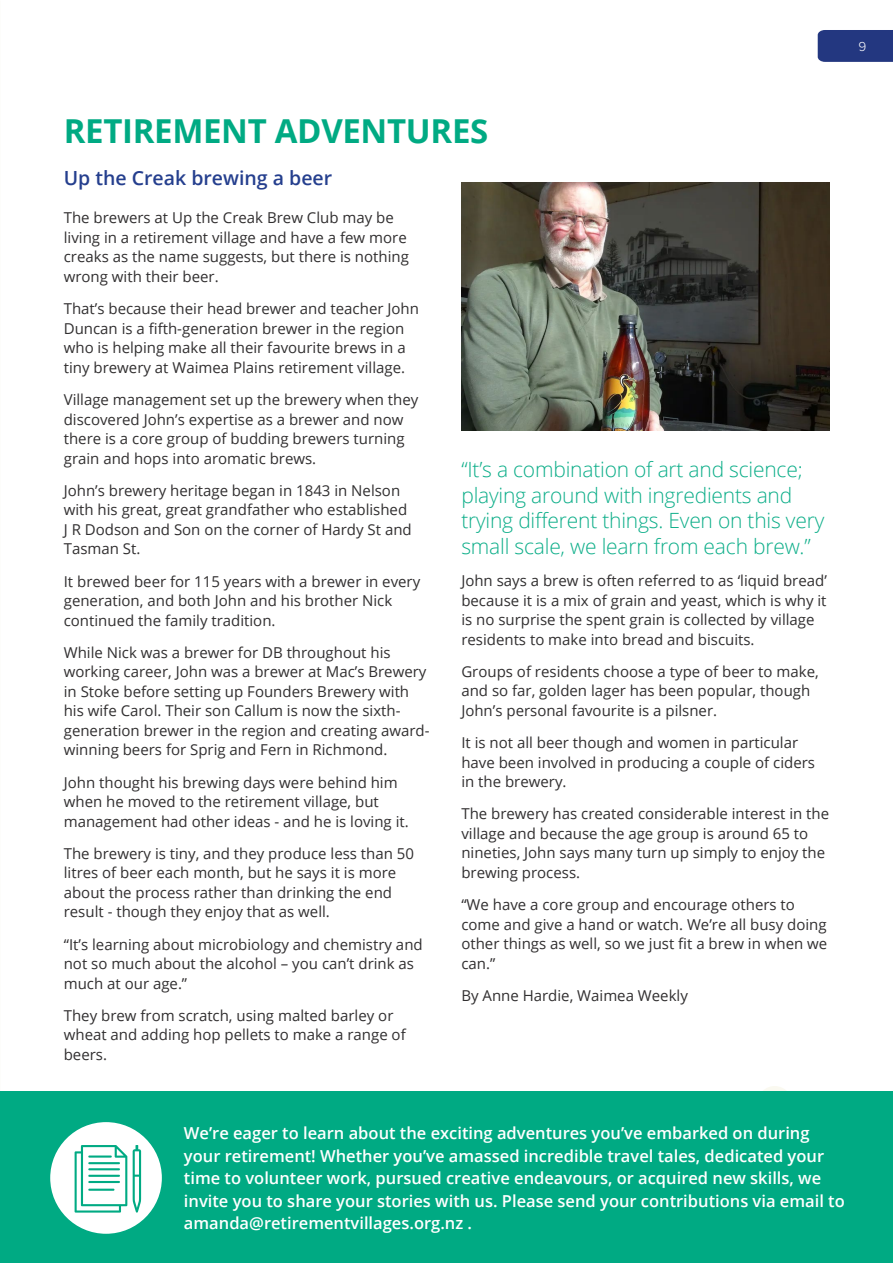
<style>
.page{position:relative;width:893px;height:1263px;background:#fff}
.page>*{position:absolute;margin:0;border:0;box-sizing:border-box;transform-origin:0 0}
.HEading_1{font:700 33px "Open Sans";letter-spacing:-.01em;color:#00aa83}
.Pull-quote{font:300 21px/25.5px "Open Sans";letter-spacing:-.01em;color:#0dae89}
.Heading_2{font:600 19.5px "Open Sans";color:#253f8e}
.Body{font:600 16.5px/22.5px "Open Sans";color:#fff}
.Body-2{font:15px/19.5px "Open Sans";color:#312f30}
.t1{font:300 13.5px "Proxima Nova";color:#fff}
</style>
<div class="page">
<div style="left:757px;top:1086px;width:35px;height:35px;background:#faf9f0;border-radius:50%"></div>
<div style="left:0;top:1091px;width:893px;height:172px;background:#00aa83"></div>
<img style="left:461px;top:182px;width:368px;height:248px">
<div style="left:49px;top:1121px;width:114px;height:113px;background:#fff;border-radius:50%"></div>
<div style="left:48px;top:1120px;width:116px;height:115px;border:2px solid #00aa83;border-radius:50%"></div>
<svg style="left:75px;top:1145px;width:52px;height:67px"></svg>
<svg style="left:133px;top:1145px;width:8px;height:67px"></svg>
<div style="left:818px;top:30px;width:75px;height:32px;background:#233780"></div>
<p class="t1" style="left:858px;top:40px;width:9px">9</p>
<p class="HEading_1" style="left:64px;top:108px;width:426px">RETIREMENT ADVENTURES</p>
<p class="Heading_2" style="left:64px;top:165px;width:270px">Up the Creak brewing a beer</p>
<p class="Body-2" style="left:64px;top:208px;width:347px">The brewers at Up the Creak Brew Club may be living in a retirement village and have a few more creaks as the name suggests, but there is nothing wrong with their beer.</p>
<p class="Body-2" style="left:64px;top:299px;width:357px">That’s because their head brewer and teacher John Duncan is a fifth-generation brewer in the region who is helping make all their favourite brews in a tiny brewery at Waimea Plains retirement village.</p>
<p class="Body-2" style="left:64px;top:389px;width:356px">Village management set up the brewery when they discovered John’s expertise as a brewer and now there is a core group of budding brewers turning grain and hops into aromatic brews.</p>
<p class="Body-2" style="left:64px;top:480px;width:350px">John’s brewery heritage began in 1843 in Nelson with his great, great grandfather who established J R Dodson and Son on the corner of Hardy St and Tasman St.</p>
<p class="Body-2" style="left:64px;top:571px;width:358px">It brewed beer for 115 years with a brewer in every generation, and both John and his brother Nick continued the family tradition.</p>
<p class="Body-2" style="left:64px;top:642px;width:367px">While Nick was a brewer for DB throughout his working career, John was a brewer at Mac’s Brewery in Stoke before setting up Founders Brewery with his wife Carol. Their son Callum is now the sixth&shy;generation brewer in the region and creating award&shy;winning beers for Sprig and Fern in Richmond.</p>
<p class="Body-2" style="left:64px;top:772px;width:347px">John thought his brewing days were behind him when he moved to the retirement village, but management had other ideas - and he is loving it.</p>
<p class="Body-2" style="left:64px;top:843px;width:352px">The brewery is tiny, and they produce less than 50 litres of beer each month, but he says it is more about the process rather than drinking the end result - though they enjoy that as well.</p>
<p class="Body-2" style="left:64px;top:934px;width:360px">“It’s learning about microbiology and chemistry and not so much about the alcohol – you can’t drink as much at our age.”</p>
<p class="Body-2" style="left:64px;top:1005px;width:343px">They brew from scratch, using malted barley or wheat and adding hop pellets to make a range of beers.</p>
<p class="Pull-quote" style="left:461px;top:456px;width:364px">“It’s a combination of art and science; playing around with ingredients and trying different things. Even on this very small scale, we learn from each brew.”</p>
<p class="Body-2" style="left:461px;top:570px;width:367px">John says a brew is often referred to as ‘liquid bread’ because it is a mix of grain and yeast, which is why it is no surprise the spent grain is collected by village residents to make into bread and biscuits.</p>
<p class="Body-2" style="left:461px;top:661px;width:359px">Groups of residents choose a type of beer to make, and so far, golden lager has been popular, though<br>John’s personal favourite is a pilsner.</p>
<p class="Body-2" style="left:461px;top:732px;width:355px">It is not all beer though and women in particular have been involved in producing a couple of ciders in the brewery.</p>
<p class="Body-2" style="left:461px;top:804px;width:369px">The brewery has created considerable interest in the village and because the age group is around 65 to nineties, John says many turn up simply to enjoy the brewing process.</p>
<p class="Body-2" style="left:461px;top:894px;width:367px">“We have a core group and encourage others to come and give a hand or watch. We’re all busy doing other things as well, so we just fit a brew in when we can.”</p>
<p class="Body-2" style="left:461px;top:985px;width:228px">By Anne Hardie, Waimea Weekly</p>
<p class="Body" style="left:184px;top:1122px;width:662px">We’re eager to learn about the exciting adventures you’ve embarked on during your retirement! Whether you’ve amassed incredible travel tales, dedicated your time to volunteer work, pursued creative endeavours, or acquired new skills, we invite you to share your stories with us. Please send your contributions via email to amanda@retirementvillages.org.nz .</p>
</div>
